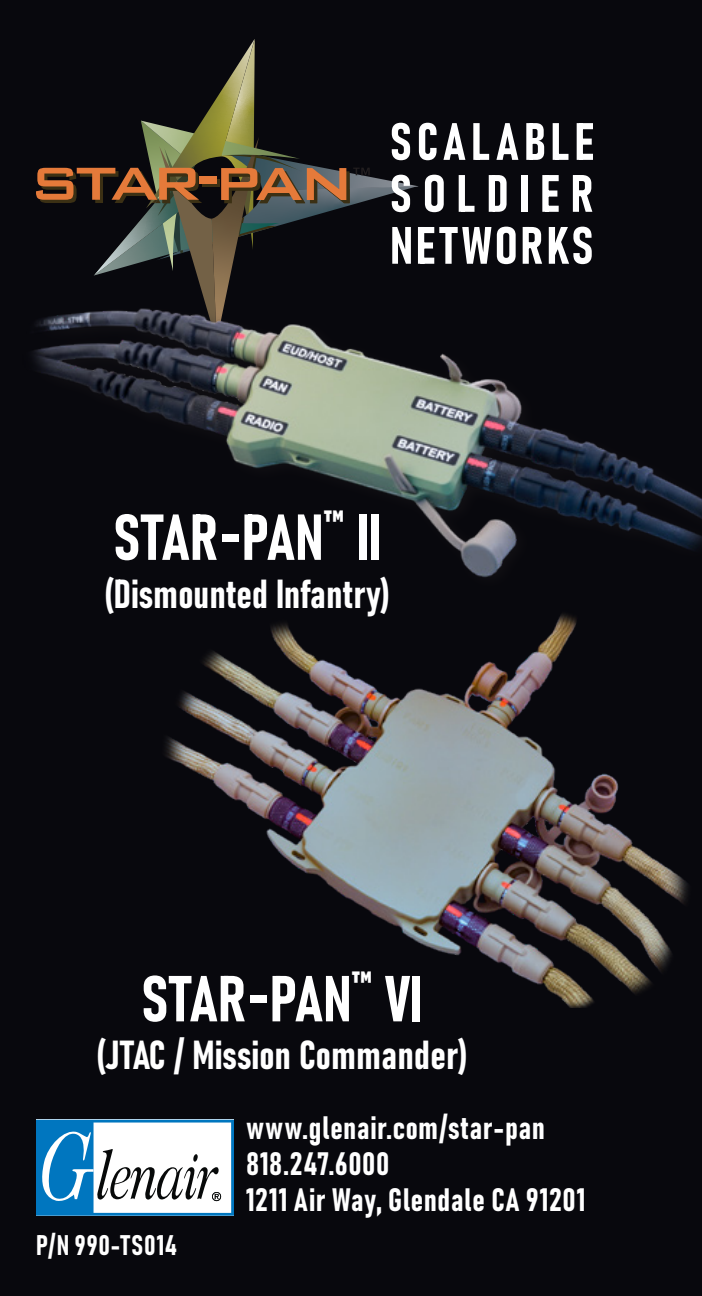
<style>
.page{position:relative;width:702px;height:1296px;background:#08080d}
.page>*{position:absolute;margin:0;border:0;box-sizing:border-box;transform-origin:0 0}
.t1{font:64px "Bahnschrift";color:#fff}
.splash_series_head_K{font:51.6px/52px "Bahnschrift";letter-spacing:.095em;color:#fff;text-align:justify}
.t2{font:40px "Bahnschrift";color:#fff}
.splash_series_head_K-2{font:32px "Bahnschrift";letter-spacing:.02em;color:#fff}
.splash_series_head_K-3{font:28px "Bahnschrift";letter-spacing:.035em;color:#fff}
</style>
<div class="page">
<svg style="left:36px;top:39px;width:382px;height:239px"></svg>
<img style="left:33px;top:278px;width:669px;height:300px">
<img style="left:165px;top:613px;width:523px;height:394px">
<svg style="left:36px;top:1120px;width:198px;height:96px;background:#a0c3d9"></svg>
<p class="splash_series_head_K" style="left:390px;top:112px;width:206px">SCALABLE SOLDIER NETWORKS</p>
<p class="t1" style="left:113px;top:489px;width:269px">STAR-PAN<sup>™</sup> II</p>
<p class="t2" style="left:105px;top:563px;width:287px">(Dismounted Infantry)</p>
<p class="t1" style="left:142px;top:950px;width:282px">STAR-PAN<sup>™</sup> VI</p>
<p class="t2" style="left:96px;top:1025px;width:373px">(JTAC / Mission Commander)</p>
<p class="splash_series_head_K-2" style="left:246px;top:1104px;width:301px">www.glenair.com/star-pan</p>
<p class="splash_series_head_K-2" style="left:246px;top:1140px;width:145px">818.247.6000</p>
<p class="splash_series_head_K-2" style="left:246px;top:1176px;width:341px">1211 Air Way, Glendale CA 91201</p>
<p class="splash_series_head_K-3" style="left:36px;top:1224px;width:143px">P/N 990-TS014</p>
</div>
